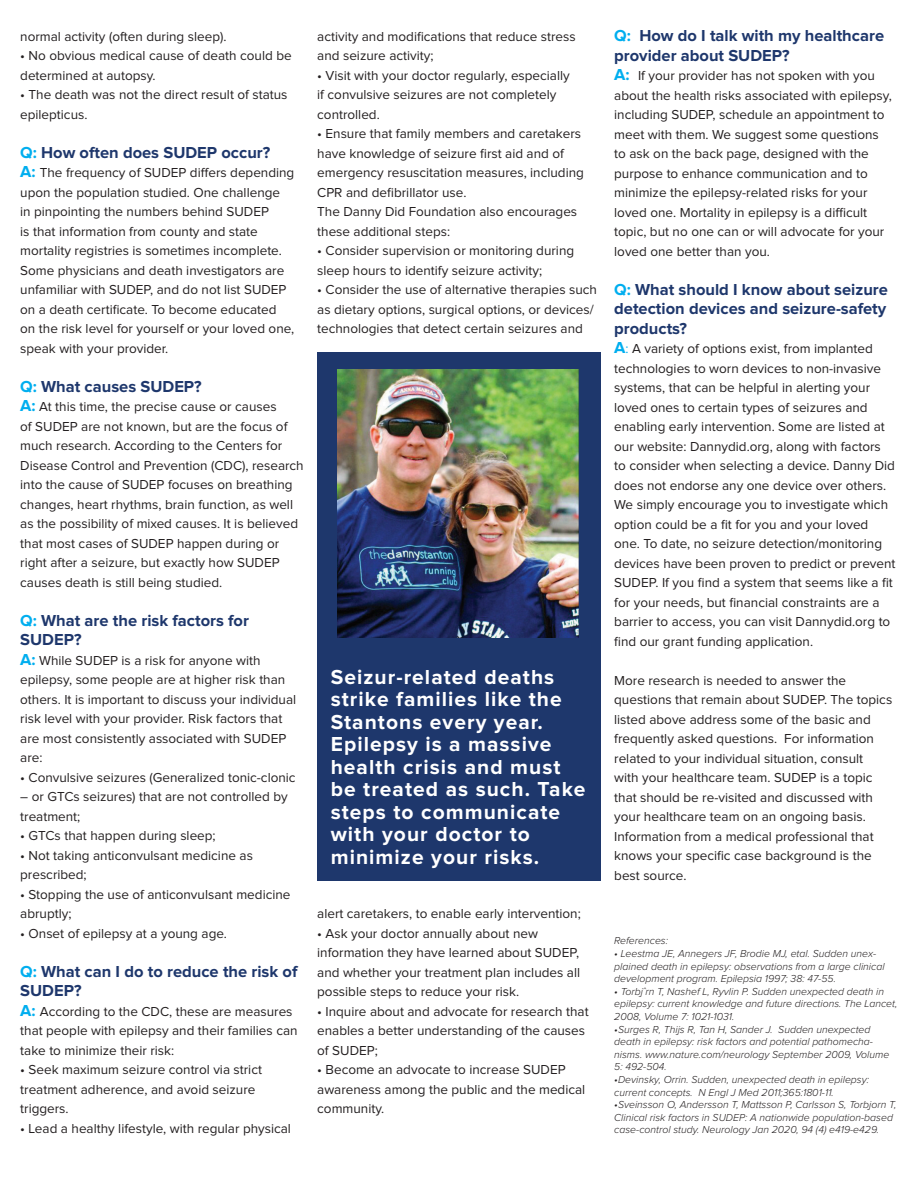
<style>
.page{position:relative;width:918px;height:1188px;background:#fff}
.page>*{position:absolute;margin:0;border:0;box-sizing:border-box;transform-origin:0 0}
.t1{font:700 21px/22.5px "Proxima Nova";letter-spacing:.05em;color:#fff}
.t2{font:700 16.5px/19.5px "Proxima Nova";color:#1e376c}
.t3{font:13.5px/19.5px "Proxima Nova";color:#231f20}
.t4{font:italic 300 10.5px/12.6px "Proxima Nova";color:#231f20}
.s1{color:#00aeef}
.s2{font-weight:700;font-size:16.5px;color:#00aeef}
</style>
<div class="page">
<div style="left:317px;top:352px;width:284px;height:528px;background:#1e376c"></div>
<img style="left:338px;top:369px;width:241px;height:269px">
<p class="t3" style="left:20px;top:27px;width:208px">normal activity (often during sleep).</p>
<p class="t3" style="left:20px;top:47px;width:273px">• No obvious medical cause of death could be determined at autopsy.</p>
<p class="t3" style="left:20px;top:86px;width:269px">• The death was not the direct result of status epilepticus.</p>
<p class="t2" style="left:20px;top:143px;width:252px"><span class="s1">Q:</span> How often does SUDEP occur?</p>
<p class="t3" style="left:20px;top:164px;width:276px"><span class="s2">A:</span> The frequency of SUDEP differs depending upon the population studied. One challenge<br>in pinpointing the numbers behind SUDEP<br>is that information from county and state mortality registries is sometimes incomplete.<br>Some physicians and death investigators are unfamiliar with SUDEP, and do not list SUDEP on a death certificate. To become educated on the risk level for yourself or your loved one, speak with your provider.</p>
<p class="t2" style="left:20px;top:377px;width:183px"><span class="s1">Q:</span> What causes SUDEP?</p>
<p class="t3" style="left:20px;top:398px;width:285px"><span class="s2">A:</span> At this time, the precise cause or causes<br>of SUDEP are not known, but are the focus of much research. According to the Centers for Disease Control and Prevention (CDC), research into the cause of SUDEP focuses on breathing changes, heart rhythms, brain function, as well as the possibility of mixed causes. It is believed that most cases of SUDEP happen during or right after a seizure, but exactly how SUDEP causes death is still being studied.</p>
<p class="t2" style="left:20px;top:611px;width:230px"><span class="s1">Q:</span> What are the risk factors for<br>SUDEP?</p>
<p class="t3" style="left:20px;top:651px;width:277px"><span class="s2">A:</span> While SUDEP is a risk for anyone with epilepsy, some people are at higher risk than others. It is important to discuss your individual risk level with your provider. Risk factors that are most consistently associated with SUDEP are:</p>
<p class="t3" style="left:20px;top:768px;width:277px">• Convulsive seizures (Generalized tonic-clonic</p>
<p class="t3" style="left:20px;top:788px;width:269px">– or GTCs seizures) that are not controlled by treatment;</p>
<p class="t3" style="left:20px;top:827px;width:197px">• GTCs that happen during sleep;</p>
<p class="t3" style="left:20px;top:846px;width:234px">• Not taking anticonvulsant medicine as prescribed;</p>
<p class="t3" style="left:20px;top:885px;width:272px">• Stopping the use of anticonvulsant medicine abruptly;</p>
<p class="t3" style="left:20px;top:924px;width:208px">• Onset of epilepsy at a young age.</p>
<p class="t2" style="left:20px;top:962px;width:279px"><span class="s1">Q:</span> What can I do to reduce the risk of<br>SUDEP?</p>
<p class="t3" style="left:20px;top:1002px;width:279px"><span class="s2">A:</span> According to the CDC, these are measures that people with epilepsy and their families can take to minimize their risk:</p>
<p class="t3" style="left:20px;top:1061px;width:243px">• Seek maximum seizure control via strict treatment adherence, and avoid seizure triggers.</p>
<p class="t3" style="left:20px;top:1119px;width:272px">• Lead a healthy lifestyle, with regular physical</p>
<p class="t3" style="left:317px;top:27px;width:260px">activity and modifications that reduce stress and seizure activity;</p>
<p class="t3" style="left:317px;top:66px;width:254px">• Visit with your doctor regularly, especially if convulsive seizures are not completely controlled.</p>
<p class="t3" style="left:317px;top:125px;width:268px">• Ensure that family members and caretakers have knowledge of seizure first aid and of emergency resuscitation measures, including CPR and defibrillator use.</p>
<p class="t3" style="left:317px;top:203px;width:261px">The Danny Did Foundation also encourages these additional steps:</p>
<p class="t3" style="left:317px;top:242px;width:258px">• Consider supervision or monitoring during sleep hours to identify seizure activity;</p>
<p class="t3" style="left:317px;top:281px;width:281px">• Consider the use of alternative therapies such as dietary options, surgical options, or devices/ technologies that detect certain seizures and</p>
<p class="t1" style="left:331px;top:666px;width:233px">Seizur-related deaths strike families like the</p>
<p class="t1" style="left:331px;top:711px;width:214px">Stantons every year.</p>
<p class="t1" style="left:331px;top:734px;width:222px">Epilepsy is a massive</p>
<p class="t1" style="left:331px;top:756px;width:256px">health crisis and must be treated as such. Take steps to communicate with your doctor to</p>
<p class="t1" style="left:331px;top:846px;width:210px">minimize your risks.</p>
<p class="t3" style="left:317px;top:905px;width:265px">alert caretakers, to enable early intervention;</p>
<p class="t3" style="left:317px;top:924px;width:264px">• Ask your doctor annually about new information they have learned about SUDEP, and whether your treatment plan includes all possible steps to reduce your risk.</p>
<p class="t3" style="left:317px;top:1002px;width:273px">• Inquire about and advocate for research that enables a better understanding of the causes of SUDEP;</p>
<p class="t3" style="left:317px;top:1061px;width:270px">• Become an advocate to increase SUDEP awareness among the public and the medical community.</p>
<p class="t2" style="left:614px;top:27px;width:271px"><span class="s1">Q:</span> How do I talk with my healthcare provider about SUDEP?</p>
<p class="t3" style="left:614px;top:66px;width:279px"><span class="s2">A:</span> If your provider has not spoken with you about the health risks associated with epilepsy, including SUDEP, schedule an appointment to meet with them. We suggest some questions to ask on the back page, designed with the purpose to enhance communication and to minimize the epilepsy-related risks for your loved one. Mortality in epilepsy is a difficult topic, but no one can or will advocate for your loved one better than you.</p>
<p class="t2" style="left:614px;top:280px;width:275px;text-align:justify"><span class="s1">Q:</span> What should I know about seizure detection devices and seizure-safety products?</p>
<p class="t3" style="left:614px;top:339px;width:283px"><span class="s2">A</span><span class="s1">:</span> A variety of options exist, from implanted technologies to worn devices to non-invasive systems, that can be helpful in alerting your loved ones to certain types of seizures and enabling early intervention. Some are listed at our website: Dannydid.org, along with factors to consider when selecting a device. Danny Did does not endorse any one device over others.<br>We simply encourage you to investigate which option could be a fit for you and your loved one. To date, no seizure detection/monitoring devices have been proven to predict or prevent SUDEP. If you find a system that seems like a fit for your needs, but financial constraints are a barrier to access, you can visit Dannydid.org to find our grant funding application.</p>
<p class="t3" style="left:614px;top:671px;width:280px">More research is needed to answer the questions that remain about SUDEP. The topics listed above address some of the basic and frequently asked questions. For information related to your individual situation, consult<br>with your healthcare team. SUDEP is a topic that should be re-visited and discussed with your healthcare team on an ongoing basis.<br>Information from a medical professional that knows your specific case background is the best source.</p>
<p class="t4" style="left:614px;top:935px;width:55px">References:</p>
<p class="t4" style="left:614px;top:948px;width:272px">• Leestma JE, Annegers JF, Brodie MJ, etal. Sudden unex&shy;plained death in epilepsy: observations from a large clinical development program. Epilepsia 1997; 38: 47-55.</p>
<p class="t4" style="left:614px;top:985px;width:285px">• Torbjˆrn T, Nashef L, Ryvlin P. Sudden unexpected death in epilepsy: current knowledge and future directions. The Lancet,<br>2008, Volume 7: 1021-1031.</p>
<p class="t4" style="left:614px;top:1023px;width:277px">•Surges R, Thijs R, Tan H, Sander J. Sudden unexpected death in epilepsy: risk factors and potential pathomecha&shy;nisms. www.nature.com/neurology September 2009, Volume 5: 492-504.</p>
<p class="t4" style="left:614px;top:1074px;width:256px">•Devinsky, Orrin. Sudden, unexpected death in epilepsy: current concepts. N Engl J Med 2011;365:1801-11.</p>
<p class="t4" style="left:614px;top:1099px;width:284px">•Sveinsson O, Andersson T, Mattsson P, Carlsson S, Torbjorn T,<br>Clinical risk factors in SUDEP: A nationwide population-based case-control study. Neurology Jan 2020, 94 (4) e419-e429.</p>
</div>
